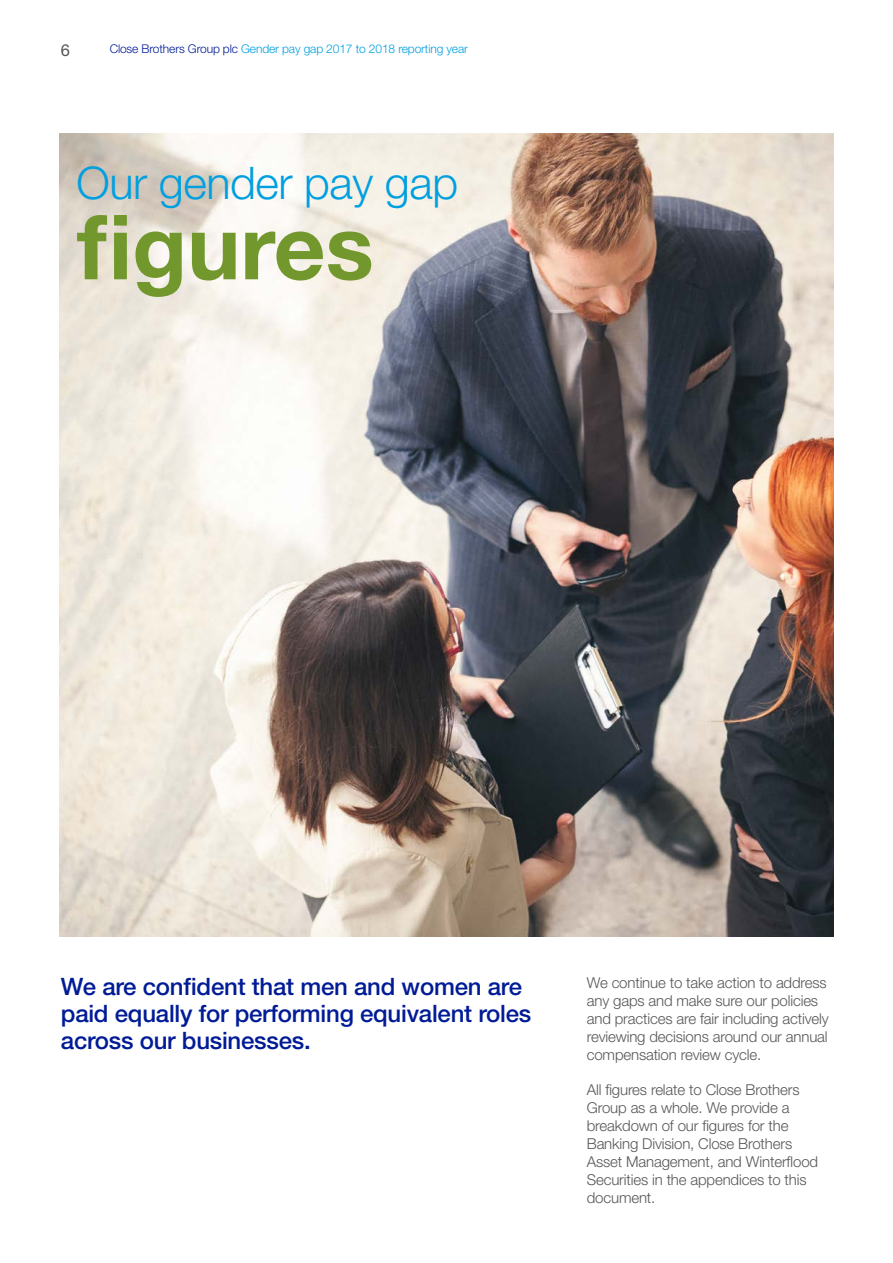
<style>
.page{position:relative;width:893px;height:1263px;background:#fff}
.page>*{position:absolute;margin:0;border:0;box-sizing:border-box;transform-origin:0 0}
.t1{font:700 90px "Helvetica Neue";color:#72982d}
.t2{font:300 45px "Helvetica Neue";letter-spacing:-.01em;color:#009fdf}
.t3{font:500 24px/27px "Helvetica Neue";letter-spacing:-.01em;color:#001b96}
.t4{font:16.5px "Helvetica Neue";color:#575756}
.t5{font:300 15px/18px "Helvetica Neue";letter-spacing:-.01em;color:#575756}
.t6{font:300 12px "Helvetica Neue";letter-spacing:-.01em;color:#009fdf}
.s1{color:#001b96}
</style>
<div class="page">
<img style="left:60px;top:134px;width:773px;height:802px">
<p class="t4" style="left:61px;top:40px;width:11px">6</p>
<p class="t6" style="left:110px;top:41px;width:360px"><span class="s1">Close Brothers Group plc</span> Gender pay gap 2017 to 2018 reporting year</p>
<h2 class="t2" style="left:77px;top:155px;width:383px">Our gender pay gap</h2>
<h1 class="t1" style="left:77px;top:192px;width:298px">figures</h1>
<h3 class="t3" style="left:61px;top:972px;width:472px">We are confident that men and women are paid equally for performing equivalent roles across our businesses.</h3>
<p class="t5" style="left:587px;top:973px;width:243px">We continue to take action to address any gaps and make sure our policies and practices are fair including actively reviewing decisions around our annual compensation review cycle.</p>
<p class="t5" style="left:587px;top:1080px;width:233px">All figures relate to Close Brothers<br>Group as a whole. We provide a breakdown of our figures for the<br>Banking Division, Close Brothers<br>Asset Management, and Winterflood<br>Securities in the appendices to this document.</p>
</div>
